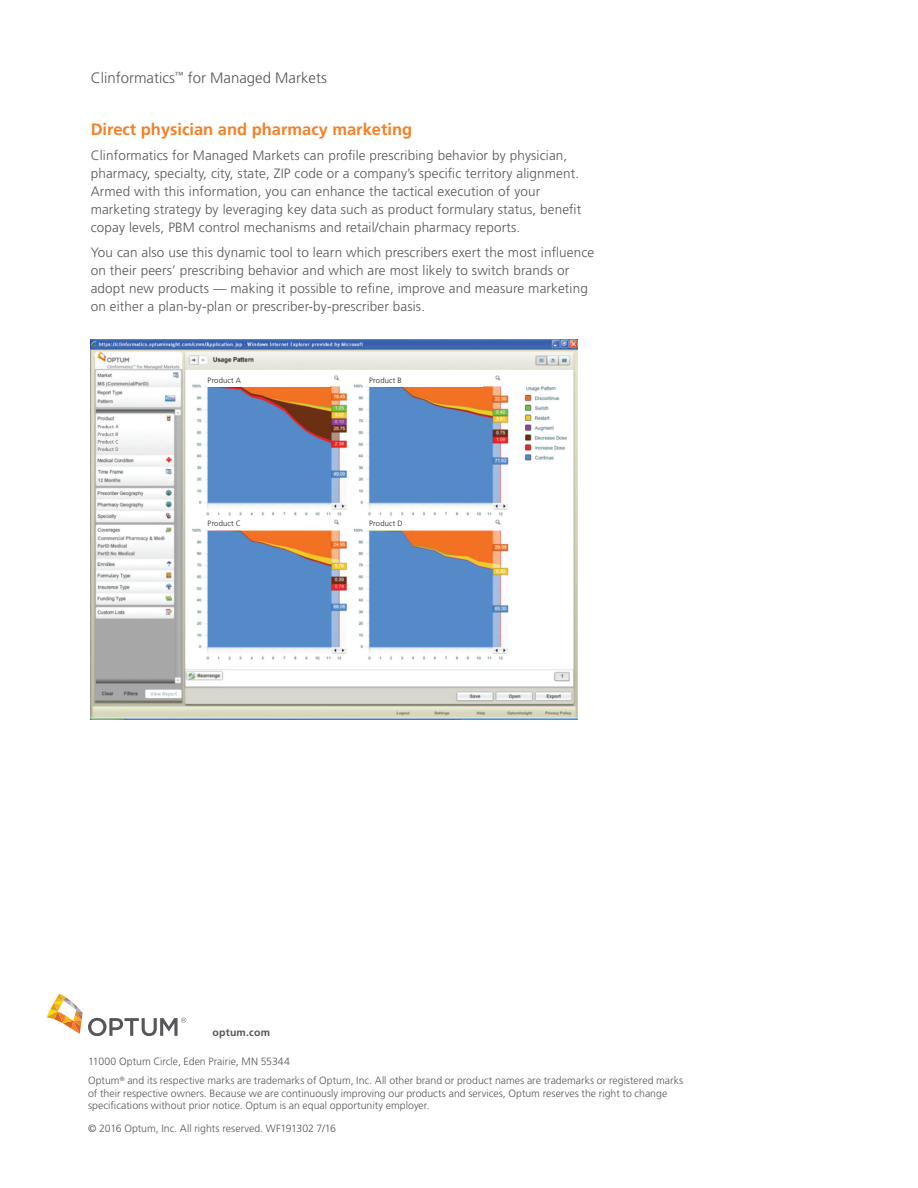
<style>
.page{position:relative;width:918px;height:1188px;background:#fff}
.page>*{position:absolute;margin:0;border:0;box-sizing:border-box;transform-origin:0 0}
.t1{font:700 16.5px "Frutiger LT Std";color:#f48026}
.t2{font:300 15px "Frutiger LT Std";color:#555659}
.t3{font:300 13.5px/18px "Frutiger LT Std";letter-spacing:.01em;color:#555659}
.t4{font:300 10.5px/19.4px "Frutiger LT Std";color:#555659}
.t5{font:700 10.5px "Frutiger LT Std";letter-spacing:.02em;color:#555659}
.t6{font:300 7.65px "Frutiger LT Std";letter-spacing:.02em;color:#231f20}
</style>
<div class="page">
<img style="left:91px;top:340px;width:487px;height:380px">
<div style="left:208px;top:377px;width:122px;height:10px;background:#fff"></div>
<div style="left:369px;top:377px;width:114px;height:10px;background:#fff"></div>
<div style="left:208px;top:520px;width:122px;height:10px;background:#fff"></div>
<div style="left:369px;top:520px;width:114px;height:10px;background:#fff"></div>
<svg style="left:46px;top:994px;width:140px;height:42px"></svg>
<p class="t2" style="left:91px;top:69px;width:238px">Clinformatics<sup>™</sup> for Managed Markets</p>
<p class="t1" style="left:91px;top:120px;width:323px">Direct physician and pharmacy marketing</p>
<p class="t3" style="left:91px;top:146px;width:492px">Clinformatics for Managed Markets can profile prescribing behavior by physician, pharmacy, specialty, city, state, ZIP code or a company’s specific territory alignment.<br>Armed with this information, you can enhance the tactical execution of your marketing strategy by leveraging key data such as product formulary status, benefit copay levels, PBM control mechanisms and retail/chain pharmacy reports.</p>
<p class="t3" style="left:91px;top:243px;width:505px">You can also use this dynamic tool to learn which prescribers exert the most influence on their peers’ prescribing behavior and which are most likely to switch brands or adopt new products — making it possible to refine, improve and measure marketing on either a plan-by-plan or prescriber-by-prescriber basis.</p>
<p class="t6" style="left:208px;top:376px;width:35px">Product A</p>
<p class="t6" style="left:369px;top:376px;width:34px">Product B</p>
<p class="t6" style="left:208px;top:519px;width:35px">Product C</p>
<p class="t6" style="left:369px;top:519px;width:35px">Product D</p>
<p class="t5" style="left:213px;top:1026px;width:59px">optum.com</p>
<p class="t4" style="left:88px;top:1052px;width:597px">11000 Optum Circle, Eden Prairie, MN 55344<br>Optum<sup>®</sup> and its respective marks are trademarks of Optum, Inc. All other brand or product names are trademarks or registered marks</p>
<p class="t4" style="left:88px;top:1087px;width:581px;line-height:12.6px">of their respective owners. Because we are continuously improving our products and services, Optum reserves the right to change specifications without prior notice. Optum is an equal opportunity employer.</p>
<p class="t4" style="left:88px;top:1118px;width:250px">© 2016 Optum, Inc. All rights reserved. WF191302 7/16</p>
</div>
